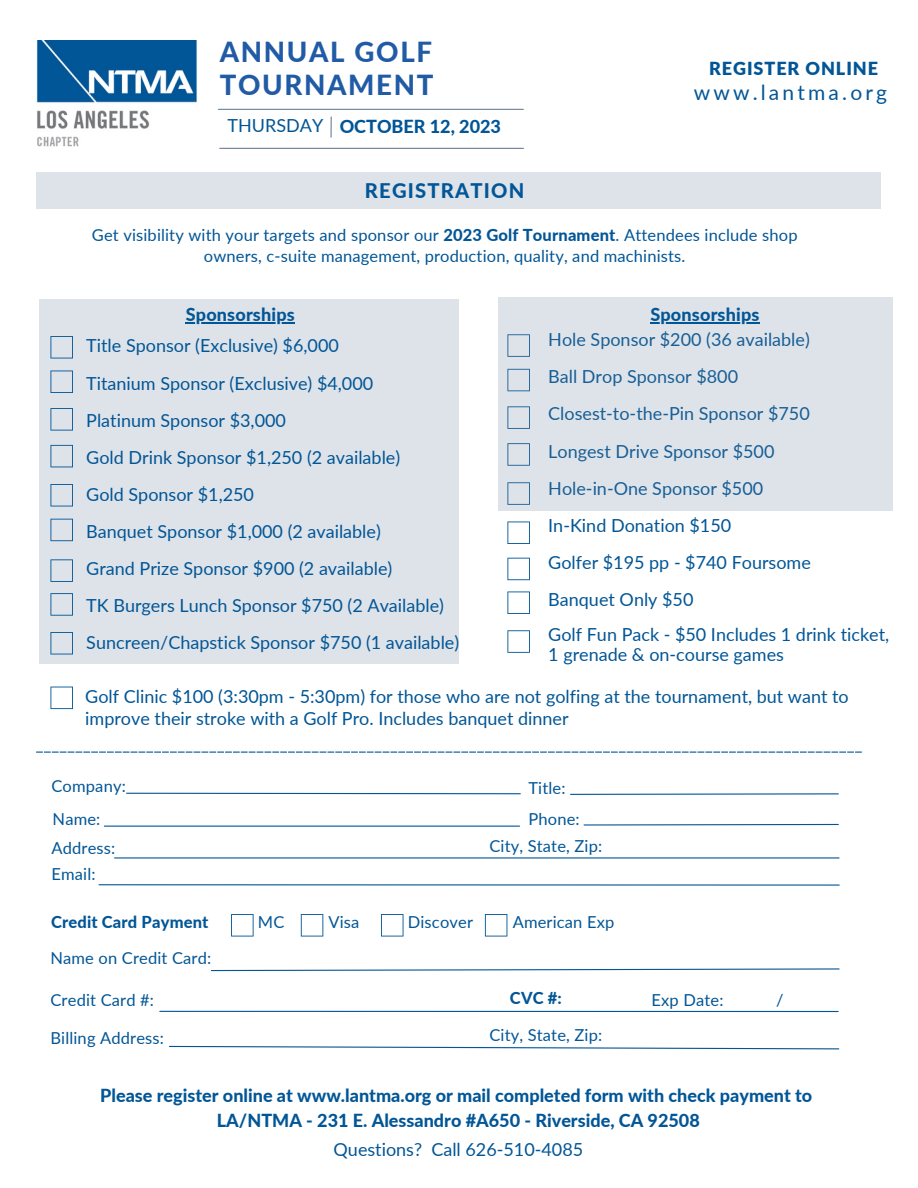
<style>
.page{position:relative;width:918px;height:1188px;background:#fff}
.page>*{position:absolute;margin:0;border:0;box-sizing:border-box;transform-origin:0 0}
.t1{font:800 27.75px/32.7px "Lato";letter-spacing:.06em;color:#215ba6}
.t2{font:21px "Lato";letter-spacing:.15em;color:#025697}
.t3{font:800 20.1px "Lato";letter-spacing:.06em;color:#025697}
.t4{font:18px/22.5px "Lato";color:#025696}
.t5{font:800 18px "Lato";color:#025696}
.t6{font:900 18px "Lato";letter-spacing:.05em;color:#025697}
.t7{font:16.5px/21.3px "Lato";letter-spacing:.01em;color:#025696;text-align:center}
.t8{font:800 16.5px "Lato";letter-spacing:.01em;color:#025696}
.t9{font:16.5px "Lato";letter-spacing:.01em;color:#025697}
.s1{font-weight:800}
</style>
<div class="page">
<div style="left:36px;top:173px;width:845px;height:36px;background:#dee3e9"></div>
<div style="left:39px;top:299px;width:420px;height:364px;background:#dee3e9"></div>
<svg style="left:50px;top:336px;width:23px;height:23px"></svg>
<svg style="left:50px;top:371px;width:23px;height:22px"></svg>
<svg style="left:50px;top:408px;width:23px;height:23px"></svg>
<svg style="left:50px;top:445px;width:23px;height:22px"></svg>
<svg style="left:50px;top:484px;width:23px;height:23px"></svg>
<svg style="left:50px;top:519px;width:23px;height:22px"></svg>
<svg style="left:50px;top:559px;width:23px;height:23px"></svg>
<hr style="left:115px;top:857px;width:724px;height:2px;background:#025697">
<svg style="left:570px;top:793px;width:269px;height:2px"></svg>
<svg style="left:126px;top:792px;width:395px;height:3px"></svg>
<hr style="left:99px;top:884px;width:740px;height:2px;background:#025697">
<svg style="left:583px;top:823px;width:256px;height:3px"></svg>
<hr style="left:104px;top:826px;width:416px;height:1px;background:#025697">
<svg style="left:210px;top:968px;width:630px;height:4px"></svg>
<hr style="left:160px;top:1011px;width:678px;height:1px;background:#025697">
<svg style="left:169px;top:1045px;width:671px;height:5px"></svg>
<svg style="left:231px;top:914px;width:23px;height:23px"></svg>
<svg style="left:301px;top:914px;width:22px;height:23px"></svg>
<svg style="left:381px;top:914px;width:22px;height:23px"></svg>
<svg style="left:485px;top:914px;width:22px;height:23px"></svg>
<svg style="left:507px;top:521px;width:23px;height:23px"></svg>
<svg style="left:507px;top:558px;width:23px;height:22px"></svg>
<svg style="left:50px;top:593px;width:23px;height:23px"></svg>
<svg style="left:50px;top:632px;width:23px;height:23px"></svg>
<svg style="left:507px;top:591px;width:23px;height:23px"></svg>
<svg style="left:507px;top:630px;width:23px;height:23px"></svg>
<svg style="left:50px;top:687px;width:23px;height:22px"></svg>
<svg style="left:36px;top:752px;width:826px;height:1px"></svg>
<hr style="left:186px;top:322px;width:109px;height:2px;background:#025696">
<div style="left:498px;top:297px;width:395px;height:214px;background:#dee3e9"></div>
<hr style="left:650px;top:322px;width:110px;height:2px;background:#025696">
<img style="left:36px;top:40px;width:161px;height:107px">
<svg style="left:331px;top:117px;width:1px;height:20px"></svg>
<hr style="left:218px;top:109px;width:305px;height:1px;background:#6a8199">
<hr style="left:220px;top:148px;width:303px;height:1px;background:#6a8199">
<p class="t1" style="left:220px;top:35px;width:215px">ANNUAL GOLF<br>TOURNAMENT</p>
<p class="t4" style="left:228px;top:114px;width:97px">THURSDAY</p>
<p class="t5" style="left:340px;top:115px;width:163px">OCTOBER 12, 2023</p>
<p class="t3" style="left:365px;top:179px;width:161px">REGISTRATION</p>
<p class="t6" style="left:709px;top:57px;width:171px">REGISTER ONLINE</p>
<p class="t2" style="left:694px;top:80px;width:195px">www.lantma.org</p>
<p class="t7" style="left:92px;top:224px;width:707px">Get visibility with your targets and sponsor our <span class="s1">2023 Golf Tournament</span>. Attendees include shop owners, c-suite management, production, quality, and machinists.</p>
<p class="t5" style="left:186px;top:304px;width:111px">Sponsorships</p>
<p class="t5" style="left:650px;top:304px;width:111px">Sponsorships</p>
<p class="t4" style="left:86px;top:334px;width:254px">Title Sponsor (Exclusive) $6,000</p>
<p class="t4" style="left:86px;top:371px;width:289px">Titanium Sponsor (Exclusive) $4,000</p>
<p class="t4" style="left:86px;top:408px;width:201px">Platinum Sponsor $3,000</p>
<p class="t4" style="left:86px;top:446px;width:315px">Gold Drink Sponsor $1,250 (2 available)</p>
<p class="t4" style="left:86px;top:483px;width:169px">Gold Sponsor $1,250</p>
<p class="t4" style="left:86px;top:520px;width:296px">Banquet Sponsor $1,000 (2 available)</p>
<p class="t4" style="left:86px;top:557px;width:308px">Grand Prize Sponsor $900 (2 available)</p>
<p class="t4" style="left:86px;top:594px;width:359px">TK Burgers Lunch Sponsor $750 (2 Available)</p>
<p class="t4" style="left:86px;top:631px;width:375px">Suncreen/Chapstick Sponsor $750 (1 available)</p>
<p class="t4" style="left:548px;top:328px;width:263px">Hole Sponsor $200 (36 available)</p>
<p class="t4" style="left:548px;top:365px;width:191px">Ball Drop Sponsor $800</p>
<p class="t4" style="left:548px;top:402px;width:263px">Closest-to-the-Pin Sponsor $750</p>
<p class="t4" style="left:548px;top:439px;width:228px">Longest Drive Sponsor $500</p>
<p class="t4" style="left:548px;top:476px;width:217px">Hole-in-One Sponsor $500</p>
<p class="t4" style="left:548px;top:514px;width:185px">In-Kind Donation $150</p>
<p class="t4" style="left:548px;top:551px;width:264px">Golfer $195 pp - $740 Foursome</p>
<p class="t4" style="left:548px;top:588px;width:147px">Banquet Only $50</p>
<p class="t4" style="left:548px;top:623px;width:343px">Golf Fun Pack - $50 Includes 1 drink ticket,</p>
<p class="t4" style="left:548px;top:643px;width:237px">1 grenade &amp; on-course games</p>
<p class="t4" style="left:85px;top:684px;width:765px">Golf Clinic $100 (3:30pm - 5:30pm) for those who are not golfing at the tournament, but want to improve their stroke with a Golf Pro. Includes banquet dinner</p>
<p class="t7" style="left:51px;top:775px;width:76px">Company:</p>
<p class="t7" style="left:528px;top:777px;width:39px">Title:</p>
<p class="t7" style="left:53px;top:808px;width:49px">Name:</p>
<p class="t7" style="left:51px;top:837px;width:65px">Address:</p>
<p class="t7" style="left:51px;top:863px;width:46px">Email:</p>
<p class="t7" style="left:528px;top:808px;width:53px">Phone:</p>
<p class="t7" style="left:489px;top:835px;width:114px">City, State, Zip:</p>
<p class="t8" style="left:51px;top:912px;width:159px">Credit Card Payment</p>
<p class="t7" style="left:258px;top:911px;width:28px">MC</p>
<p class="t7" style="left:328px;top:911px;width:32px">Visa</p>
<p class="t7" style="left:408px;top:911px;width:67px">Discover</p>
<p class="t7" style="left:513px;top:911px;width:103px">American Exp</p>
<p class="t7" style="left:50px;top:947px;width:162px">Name on Credit Card:</p>
<p class="t8" style="left:510px;top:988px;width:53px">CVC #:</p>
<p class="t9" style="left:652px;top:989px;width:73px">Exp Date:</p>
<p class="t9" style="left:776px;top:989px;width:9px">/</p>
<p class="t7" style="left:50px;top:1027px;width:115px">Billing Address:</p>
<p class="t7" style="left:489px;top:1024px;width:114px">City, State, Zip:</p>
<p class="t7" style="left:50px;top:989px;width:105px">Credit Card #:</p>
<p class="t5" style="left:100px;top:1084px;width:714px">Please register online at www.lantma.org or mail completed form with check payment to</p>
<p class="t5" style="left:217px;top:1109px;width:484px">LA/NTMA - 231 E. Alessandro #A650 - Riverside, CA 92508</p>
<p class="t4" style="left:334px;top:1138px;width:251px">Questions? Call 626-510-4085</p>
</div>
